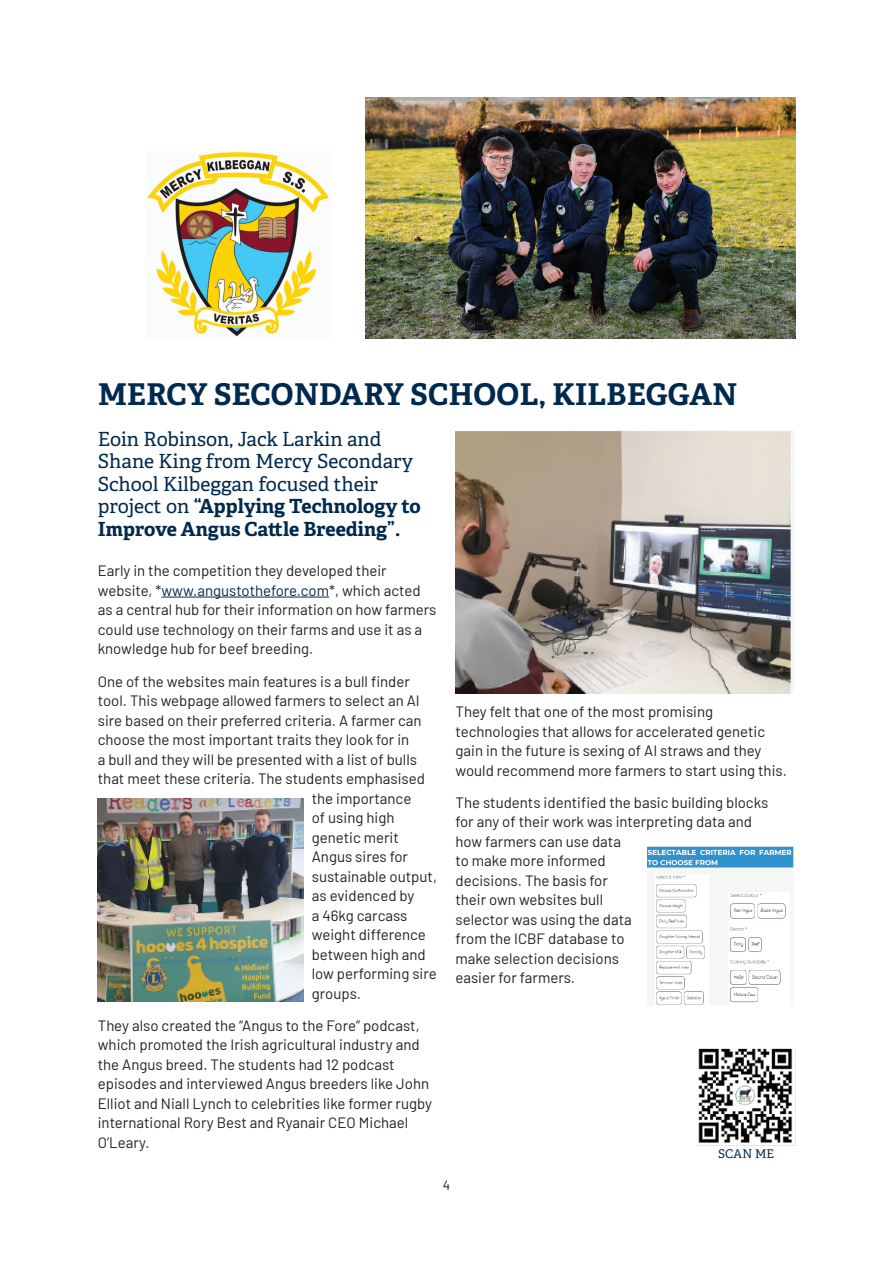
<style>
.page{position:relative;width:893px;height:1263px;background:#fff}
.page>*{position:absolute;margin:0;border:0;box-sizing:border-box;transform-origin:0 0}
.t1{font:700 30px "Adelle";letter-spacing:.01em;color:#00294e}
.t2{font:19.5px/22.5px "Adelle";color:#00294e}
.t3{font:15px/19.5px "Barlow";color:#231f20}
.t4{font:13.5px "Barlow";color:#231f20}
.t5{font:12px "Adelle";letter-spacing:.01em;color:#00294e}
.s1{font-weight:700}
.s2{color:#00294e}
</style>
<div class="page">
<img style="left:365px;top:98px;width:430px;height:241px">
<hr style="left:161px;top:597px;width:168px;height:1px;background:#00294e">
<img style="left:147px;top:152px;width:182px;height:185px">
<img style="left:648px;top:846px;width:146px;height:159px">
<img style="left:698px;top:1049px;width:95px;height:94px">
<img style="left:455px;top:431px;width:340px;height:262px">
<img style="left:98px;top:798px;width:205px;height:203px">
<h1 class="t1" style="left:98px;top:376px;width:641px">MERCY SECONDARY SCHOOL, KILBEGGAN</h1>
<h2 class="t2" style="left:98px;top:428px;width:325px">Eoin Robinson, Jack Larkin and<br>Shane King from Mercy Secondary<br>School Kilbeggan focused their project on <span class="s1">“Applying Technology to<br>Improve Angus Cattle Breeding”.</span></h2>
<p class="t3" style="left:98px;top:560px;width:340px">Early in the competition they developed their website, *<span class="s2">www.angustothefore.com</span>*, which acted as a central hub for their information on how farmers could use technology on their farms and use it as a knowledge hub for beef breeding.</p>
<p class="t3" style="left:98px;top:670px;width:313px">One of the websites main features is a bull finder</p>
<p class="t3" style="left:98px;top:690px;width:323px">tool. This webpage allowed farmers to select an AI</p>
<p class="t3" style="left:98px;top:709px;width:325px">sire based on their preferred criteria. A farmer can</p>
<p class="t3" style="left:98px;top:729px;width:313px">choose the most important traits they look for in</p>
<p class="t3" style="left:98px;top:748px;width:321px">a bull and they will be presented with a list of bulls</p>
<p class="t3" style="left:98px;top:768px;width:329px">that meet these criteria. The students emphasised</p>
<p class="t3" style="left:312px;top:787px;width:101px">the importance</p>
<p class="t3" style="left:312px;top:807px;width:84px">of using high</p>
<p class="t3" style="left:312px;top:826px;width:89px">genetic merit</p>
<p class="t3" style="left:312px;top:846px;width:98px">Angus sires for</p>
<p class="t3" style="left:312px;top:865px;width:127px">sustainable output,</p>
<p class="t3" style="left:312px;top:885px;width:104px">as evidenced by</p>
<p class="t3" style="left:312px;top:904px;width:97px">a 46kg carcass</p>
<p class="t3" style="left:312px;top:924px;width:116px">weight difference</p>
<p class="t3" style="left:312px;top:943px;width:115px">between high and</p>
<p class="t3" style="left:312px;top:963px;width:127px">low performing sire</p>
<p class="t3" style="left:312px;top:982px;width:51px">groups.</p>
<p class="t3" style="left:98px;top:1015px;width:336px">They also created the “Angus to the Fore” podcast, which promoted the Irish agricultural industry and the Angus breed. The students had 12 podcast episodes and interviewed Angus breeders like John Elliot and Niall Lynch to celebrities like former rugby international Rory Best and Ryanair CEO Michael O’Leary.</p>
<p class="t3" style="left:455px;top:701px;width:333px">They felt that one of the most promising technologies that allows for accelerated genetic gain in the future is sexing of AI straws and they would recommend more farmers to start using this.</p>
<p class="t3" style="left:455px;top:791px;width:314px">The students identified the basic building blocks for any of their work was interpreting data and how farmers can use data<br>to make more informed<br>decisions. The basis for<br>their own websites bull<br>selector was using the data<br>from the ICBF database to<br>make selection decisions<br>easier for farmers.</p>
<p class="t5" style="left:718px;top:1147px;width:58px">SCAN ME</p>
<p class="t4" style="left:443px;top:1175px;width:9px">4</p>
</div>
